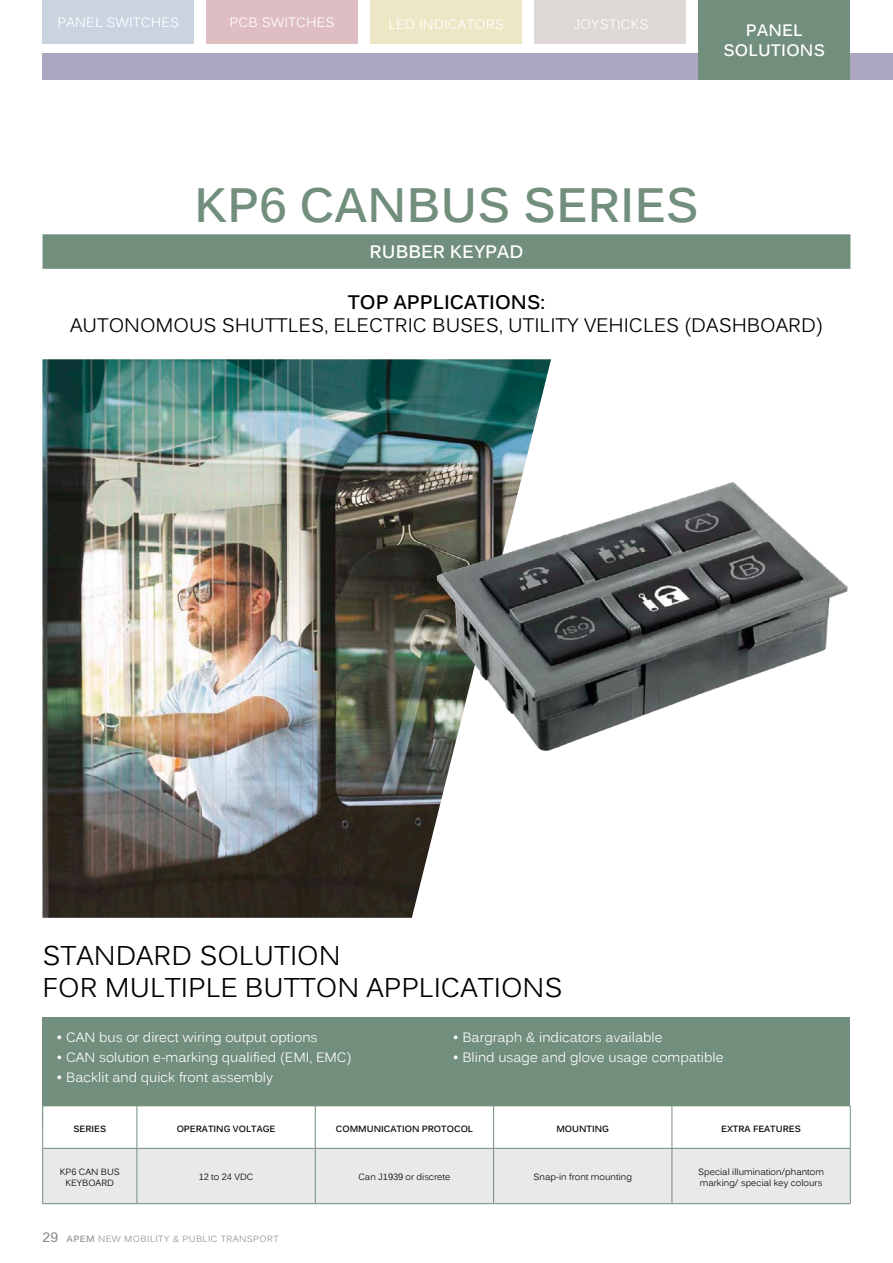
<style>
.page{position:relative;width:893px;height:1263px;background:#fff}
.page>*{position:absolute;margin:0;border:0;box-sizing:border-box;transform-origin:0 0}
.t1{font:700 48px "Kalinga";color:#728e7c}
.t2{font:27px/32.4px "Kalinga";color:#000}
.categorie{font:19.5px/23.1px "Kalinga";color:#000;text-align:center}
.categorie-2{font:700 18px "Kalinga";color:#fff}
.t3{font:700 16.5px/19.8px "Kalinga";letter-spacing:.01em;color:#fff;text-align:center}
.t4{font:13.5px "Kalinga";color:#fff}
.t5{font:9px/10.8px "Kalinga";color:#000;text-align:center}
.t6{font:700 9px "Kalinga";color:#000}
.t7{font:9px "Kalinga";letter-spacing:.05em;color:#919191}
.s1{font-weight:700}
.s2{font-weight:700;font-size:13.5px}
</style>
<div class="page">
<div style="left:43px;top:1017px;width:807px;height:110px;background:#728e7c"></div>
<div style="left:43px;top:234px;width:807px;height:35px;background:#728e7c"></div>
<svg style="left:43px;top:1106px;width:807px;height:97px"></svg>
<hr style="left:42px;top:1106px;width:1px;height:42px;background:#728e7c">
<hr style="left:137px;top:1106px;width:1px;height:42px;background:#728e7c">
<hr style="left:315px;top:1106px;width:1px;height:42px;background:#728e7c">
<hr style="left:493px;top:1106px;width:1px;height:42px;background:#728e7c">
<hr style="left:672px;top:1106px;width:1px;height:42px;background:#728e7c">
<hr style="left:850px;top:1106px;width:1px;height:42px;background:#728e7c">
<hr style="left:43px;top:1148px;width:94px;height:1px;background:#728e7c">
<hr style="left:42px;top:1148px;width:1px;height:55px;background:#728e7c">
<hr style="left:137px;top:1148px;width:178px;height:1px;background:#728e7c">
<hr style="left:137px;top:1148px;width:1px;height:55px;background:#728e7c">
<hr style="left:315px;top:1148px;width:179px;height:1px;background:#728e7c">
<hr style="left:315px;top:1148px;width:1px;height:55px;background:#728e7c">
<hr style="left:494px;top:1148px;width:178px;height:1px;background:#728e7c">
<hr style="left:493px;top:1148px;width:1px;height:55px;background:#728e7c">
<hr style="left:672px;top:1148px;width:178px;height:1px;background:#728e7c">
<hr style="left:672px;top:1148px;width:1px;height:55px;background:#728e7c">
<hr style="left:850px;top:1148px;width:1px;height:55px;background:#728e7c">
<hr style="left:43px;top:1203px;width:94px;height:1px;background:#728e7c">
<hr style="left:137px;top:1203px;width:178px;height:1px;background:#728e7c">
<hr style="left:315px;top:1203px;width:179px;height:1px;background:#728e7c">
<hr style="left:494px;top:1203px;width:178px;height:1px;background:#728e7c">
<hr style="left:672px;top:1203px;width:178px;height:1px;background:#728e7c">
<img style="left:43px;top:359px;width:508px;height:559px">
<img style="left:429px;top:468px;width:419px;height:294px">
<div style="left:43px;top:53px;width:850px;height:26px;background:#aba5c0"></div>
<div style="left:698px;top:0;width:152px;height:79px;background:#728e7c"></div>
<svg style="left:42px;top:0;width:644px;height:44px;background:#ded6d1"></svg>
<p class="t4" style="left:58px;top:13px;width:123px">PANEL SWITCHES</p>
<p class="t4" style="left:230px;top:13px;width:106px">PCB SWITCHES</p>
<p class="t4" style="left:388px;top:16px;width:117px">LED INDICATORS</p>
<p class="t3" style="left:723px;top:22px;width:103px">PANEL<br>SOLUTIONS</p>
<p class="t4" style="left:573px;top:16px;width:76px">JOYSTICKS</p>
<p class="t1" style="left:194px;top:174px;width:506px">KP6 CANBUS SERIES</p>
<p class="categorie-2" style="left:370px;top:240px;width:155px">RUBBER KEYPAD</p>
<p class="categorie" style="left:70px;top:292px;width:754px"><span class="s1">TOP APPLICATIONS:<br></span>AUTONOMOUS SHUTTLES, ELECTRIC BUSES, UTILITY VEHICLES (DASHBOARD)</p>
<p class="t2" style="left:43px;top:942px;width:521px">STANDARD SOLUTION<br>FOR MULTIPLE BUTTON APPLICATIONS</p>
<p class="t4" style="left:57px;top:1028px;width:262px">• CAN bus or direct wiring output options</p>
<p class="t4" style="left:57px;top:1048px;width:296px">• CAN solution e-marking qualified (EMI, EMC)</p>
<p class="t4" style="left:57px;top:1069px;width:218px">• Backlit and quick front assembly</p>
<p class="t4" style="left:453px;top:1028px;width:211px">• Bargraph &amp; indicators available</p>
<p class="t4" style="left:453px;top:1048px;width:272px">• Blind usage and glove usage compatible</p>
<p class="t6" style="left:73px;top:1122px;width:34px">SERIES</p>
<p class="t6" style="left:177px;top:1122px;width:100px">OPERATING VOLTAGE</p>
<p class="t6" style="left:336px;top:1122px;width:139px">COMMUNICATION PROTOCOL</p>
<p class="t6" style="left:556px;top:1122px;width:54px">MOUNTING</p>
<p class="t6" style="left:721px;top:1122px;width:81px">EXTRA FEATURES</p>
<p class="t5" style="left:60px;top:1167px;width:61px">KP6 CAN BUS<br>KEYBOARD</p>
<p class="t5" style="left:199px;top:1173px;width:56px">12 to 24 VDC</p>
<p class="t5" style="left:358px;top:1173px;width:93px">Can J1939 or discrete</p>
<p class="t5" style="left:534px;top:1173px;width:100px">Snap-in front mounting</p>
<p class="t5" style="left:698px;top:1167px;width:127px;text-align:left">Special illumination/phantom marking/ special key colours</p>
<p class="t7" style="left:43px;top:1233px;width:238px"><span class="s2">29</span> <span class="s1">APEM</span> NEW MOBILITY &amp; PUBLIC TRANSPORT</p>
</div>
